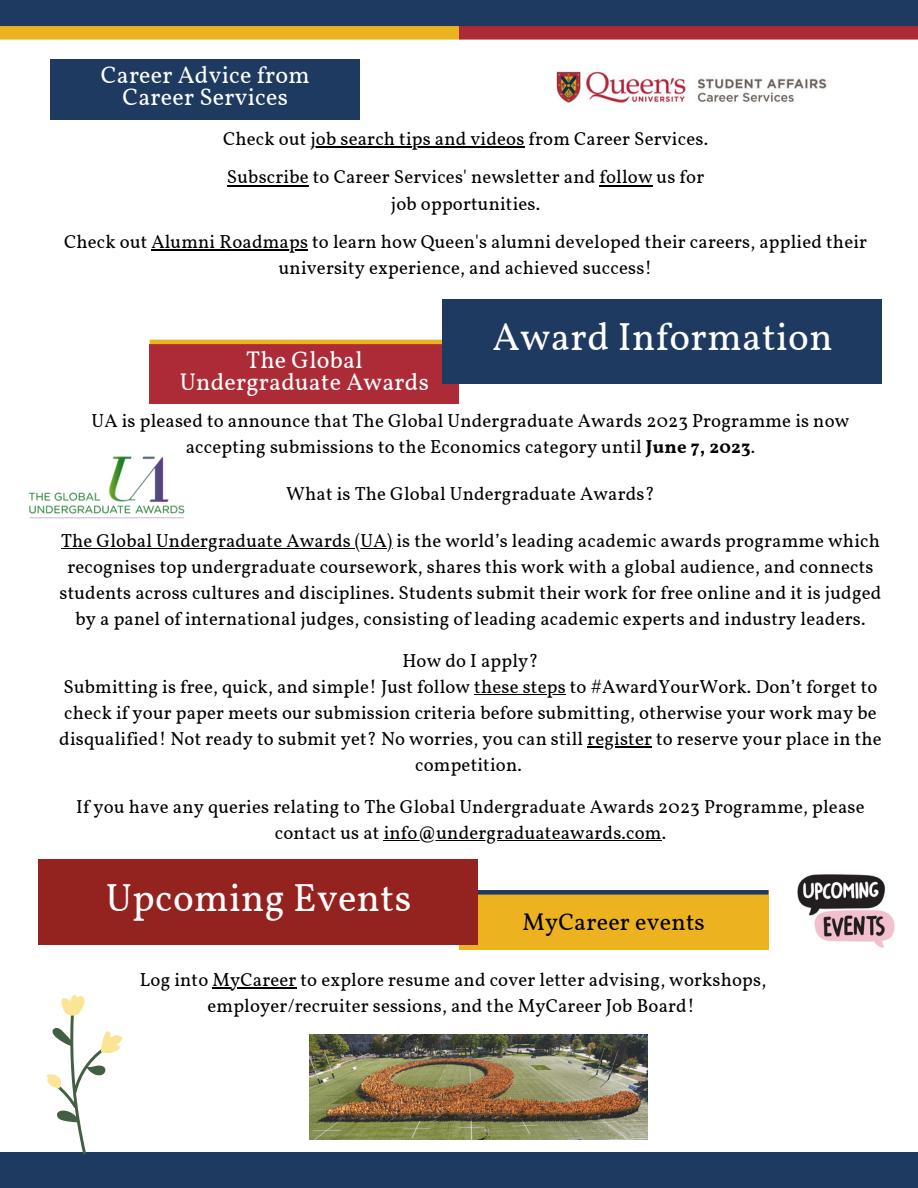
<style>
.page{position:relative;width:918px;height:1188px;background:#fff}
.page>*{position:absolute;margin:0;border:0;box-sizing:border-box;transform-origin:0 0}
.t1{font:39px "Vollkorn";letter-spacing:.01em;color:#fff}
.t2{font:24px/21.3px "Vollkorn";letter-spacing:.01em;color:#fff;text-align:center}
.t3{font:24px "Vollkorn";letter-spacing:.01em;color:#000}
.t4{font:18.75px/26px "Vollkorn";letter-spacing:.01em;color:#000;text-align:center}
.s1{font-weight:700}
</style>
<div class="page">
<div style="left:0;top:1153px;width:918px;height:35px;background:#1f3a60"></div>
<div style="left:0;top:0;width:918px;height:31px;background:#1f3a60"></div>
<div style="left:0;top:26px;width:459px;height:14px;background:#edb220"></div>
<div style="left:459px;top:26px;width:459px;height:14px;background:#ac2b37"></div>
<hr style="left:61px;top:548px;width:55px;height:1px;background:#000">
<hr style="left:116px;top:548px;width:276px;height:1px;background:#000">
<hr style="left:474px;top:694px;width:92px;height:1px;background:#000">
<hr style="left:587px;top:746px;width:65px;height:1px;background:#000">
<hr style="left:384px;top:840px;width:278px;height:1px;background:#000">
<img style="left:28px;top:456px;width:157px;height:63px">
<div style="left:150px;top:344px;width:309px;height:60px;background:#ac2b37"></div>
<hr style="left:150px;top:340px;width:309px;height:4px;background:#edb220">
<div style="left:442px;top:300px;width:440px;height:84px;background:#1f3a60"></div>
<div style="left:51px;top:59px;width:309px;height:60px;background:#1f3a60"></div>
<img style="left:556px;top:71px;width:271px;height:32px">
<img style="left:797px;top:874px;width:98px;height:74px">
<div style="left:459px;top:890px;width:310px;height:60px;background:#edb220"></div>
<div style="left:459px;top:890px;width:309px;height:5px;background:#1f3a60"></div>
<div style="left:38px;top:860px;width:440px;height:84px;background:#94221e"></div>
<img style="left:310px;top:1035px;width:337px;height:104px">
<svg style="left:47px;top:995px;width:75px;height:160px"></svg>
<hr style="left:310px;top:147px;width:215px;height:1px;background:#000">
<hr style="left:227px;top:185px;width:82px;height:1px;background:#000">
<hr style="left:600px;top:185px;width:53px;height:1px;background:#000">
<hr style="left:151px;top:249px;width:157px;height:2px;background:#000">
<hr style="left:212px;top:987px;width:85px;height:1px;background:#000">
<p class="t2" style="left:101px;top:67px;width:210px">Career Advice from<br>Career Services</p>
<p class="t4" style="left:223px;top:127px;width:487px">Check out job search tips and videos from Career Services.</p>
<p class="t4" style="left:227px;top:166px;width:479px">Subscribe to Career Services' newsletter and follow us for</p>
<p class="t4" style="left:391px;top:192px;width:151px">job opportunities.</p>
<p class="t4" style="left:64px;top:230px;width:805px">Check out Alumni Roadmaps to learn how Queen's alumni developed their careers, applied their university experience, and achieved success!</p>
<p class="t2" style="left:180px;top:351px;width:251px">The Global<br>Undergraduate Awards</p>
<p class="t1" style="left:492px;top:313px;width:342px">Award Information</p>
<p class="t4" style="left:92px;top:410px;width:759px">UA is pleased to announce that The Global Undergraduate Awards 2023 Programme is now accepting submissions to the Economics category until <span class="s1">June 7, 2023</span>.</p>
<p class="t4" style="left:286px;top:483px;width:370px">What is The Global Undergraduate Awards?</p>
<p class="t4" style="left:60px;top:530px;width:823px">The Global Undergraduate Awards (UA) is the world’s leading academic awards programme which recognises top undergraduate coursework, shares this work with a global audience, and connects students across cultures and disciplines. Students submit their work for free online and it is judged by a panel of international judges, consisting of leading academic experts and industry leaders.</p>
<p class="t4" style="left:402px;top:650px;width:138px">How do I apply?</p>
<p class="t4" style="left:59px;top:676px;width:824px">Submitting is free, quick, and simple! Just follow these steps to #AwardYourWork. Don’t forget to check if your paper meets our submission criteria before submitting, otherwise your work may be disqualified! Not ready to submit yet? No worries, you can still register to reserve your place in the competition.</p>
<p class="t4" style="left:76px;top:796px;width:790px">If you have any queries relating to The Global Undergraduate Awards 2023 Programme, please contact us at info@undergraduateawards.com.</p>
<p class="t1" style="left:106px;top:873px;width:307px">Upcoming Events</p>
<p class="t3" style="left:523px;top:907px;width:184px">MyCareer events</p>
<p class="t4" style="left:140px;top:968px;width:628px">Log into MyCareer to explore resume and cover letter advising, workshops, employer/recruiter sessions, and the MyCareer Job Board!</p>
</div>
